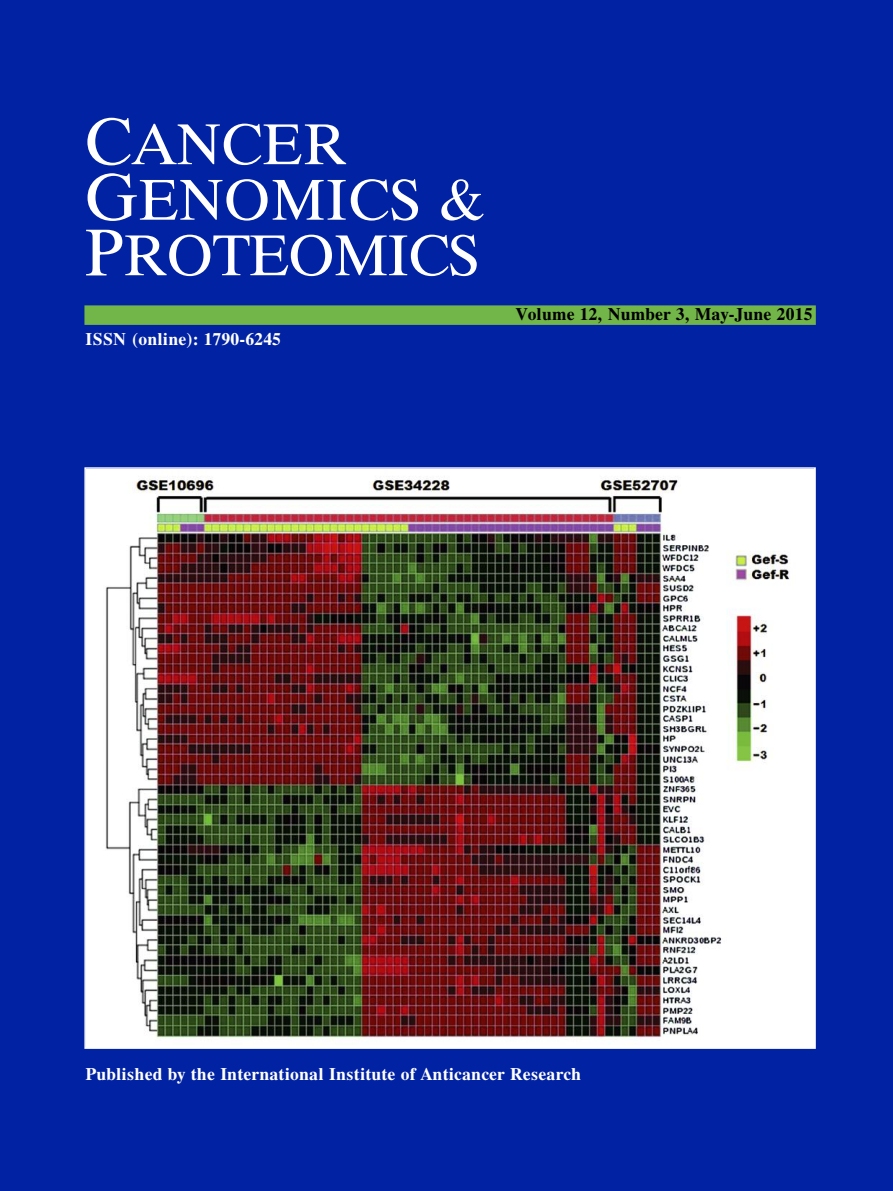
<style>
.page{position:relative;width:893px;height:1191px;background:#0022a3}
.page>*{position:absolute;margin:0;border:0;box-sizing:border-box;transform-origin:0 0}
.t1{font:60px/55.5px "UB Times";letter-spacing:.01em;color:#fff}
.t2{font:18px "UB Times Bold";letter-spacing:.01em;color:#fff}
.t3{font:18px "UB Times Bold";letter-spacing:.01em;color:#000}
.s1{font-size:69px}
</style>
<div class="page">
<div style="left:84px;top:305px;width:732px;height:20px;background:#72b549"></div>
<div style="left:86px;top:469px;width:728px;height:578px;background:#fff"></div>
<img style="left:105px;top:477px;width:685px;height:563px">
<h1 class="t1" style="left:84px;top:118px;width:403px"><span class="s1">C</span>ANCER<br><span class="s1">G</span>ENOMICS &amp;<br><span class="s1">P</span>ROTEOMICS</h1>
<p class="t2" style="left:85px;top:330px;width:197px">ISSN (online): 1790-6245</p>
<p class="t3" style="left:516px;top:304px;width:298px">Volume 12, Number 3, May-June 2015</p>
<p class="t2" style="left:85px;top:1064px;width:497px">Published by the International Institute of Anticancer Research</p>
</div>
